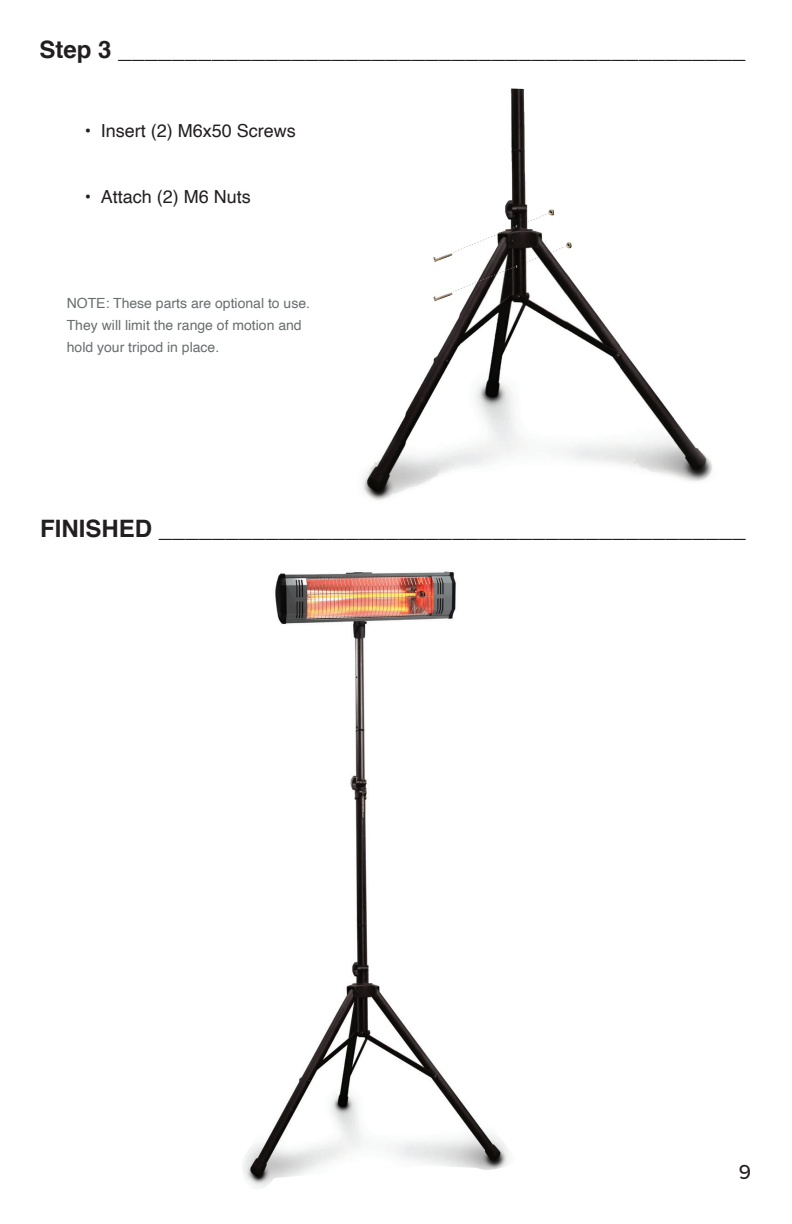
<style>
.page{position:relative;width:792px;height:1224px;background:#fff}
.page>*{position:absolute;margin:0;border:0;box-sizing:border-box;transform-origin:0 0}
.t1{font:700 24px "Helvetica";color:#231f20}
.t2{font:21.2px "Basic Sans";color:#231f20}
.t3{font:18px "Helvetica";color:#231f20}
.t4{font:14px/22px "Helvetica";color:#696d6e}
</style>
<div class="page">
<img style="left:243px;top:571px;width:265px;height:617px">
<img style="left:459px;top:88px;width:107px;height:380px">
<img style="left:406px;top:301px;width:53px;height:188px">
<img style="left:566px;top:272px;width:54px;height:192px">
<img style="left:620px;top:346px;width:54px;height:130px">
<img style="left:362px;top:412px;width:44px;height:88px">
<img style="left:674px;top:418px;width:38px;height:64px">
<img style="left:433px;top:253px;width:20px;height:9px">
<img style="left:433px;top:292px;width:20px;height:9px">
<svg style="left:527px;top:257px;width:11px;height:6px"></svg>
<svg style="left:551px;top:242px;width:21px;height:11px"></svg>
<svg style="left:528px;top:209px;width:26px;height:13px"></svg>
<svg style="left:453px;top:265px;width:64px;height:27px"></svg>
<svg style="left:453px;top:225px;width:64px;height:28px"></svg>
<p class="t1" style="left:40px;top:30px;width:707px">Step 3 _______________________________________________</p>
<p class="t3" style="left:85px;top:117px;width:213px">• Insert (2) M6x50 Screws</p>
<p class="t3" style="left:85px;top:183px;width:168px">• Attach (2) M6 Nuts</p>
<p class="t4" style="left:67px;top:292px;width:245px">NOTE: These parts are optional to use.<br>They will limit the range of motion and hold your tripod in place.</p>
<p class="t1" style="left:40px;top:509px;width:707px">FINISHED ____________________________________________</p>
<p class="t2" style="left:739px;top:1159px;width:14px">9</p>
</div>
